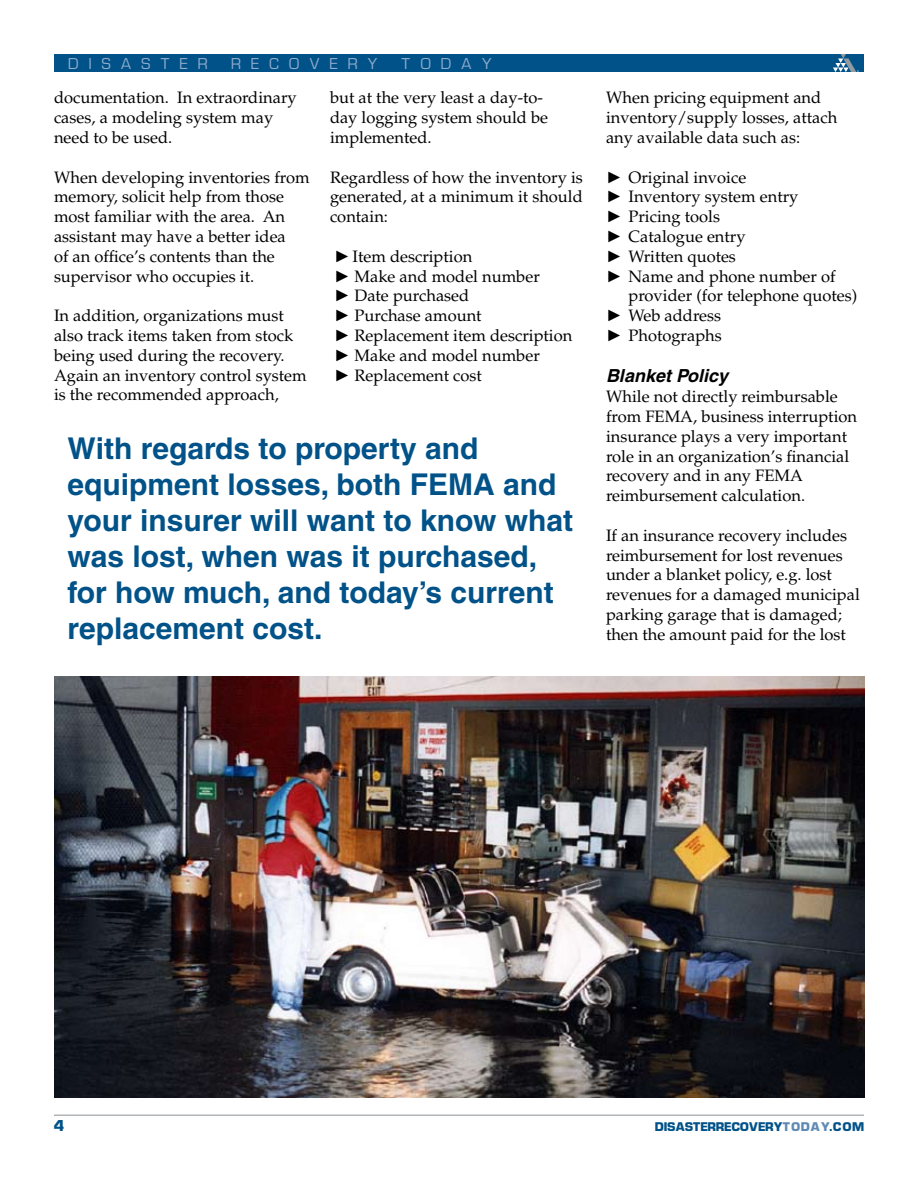
<style>
.page{position:relative;width:918px;height:1188px;background:#fff}
.page>*{position:absolute;margin:0;border:0;box-sizing:border-box;transform-origin:0 0}
.t1{font:700 30px/36px "Helvetica";color:#005288}
.t2{font:italic 700 18px "Helvetica";color:#000}
.t3{font:16.5px/19.8px "Palatino LT Std";color:#000}
.t4{font:15px "Eurostile SHOP";letter-spacing:.7em;color:#90abcc}
.t5{font:700 12px "Eurostile SHOP";letter-spacing:.03em;color:#005288}
.s1{font-family:"Times New Roman"}
.s2{color:#5e8ab5}
</style>
<div class="page">
<hr style="left:54px;top:1114px;width:810px;height:2px;background:#b1b4b6">
<div style="left:54px;top:54px;width:810px;height:18px;background:#005288"></div>
<svg style="left:833px;top:54px;width:26px;height:18px"></svg>
<img style="left:54px;top:676px;width:811px;height:421px">
<p class="t4" style="left:69px;top:55px;width:140px">DISASTER</p>
<p class="t4" style="left:232px;top:55px;width:147px">RECOVERY</p>
<p class="t4" style="left:402px;top:55px;width:91px">TODAY</p>
<p class="t3" style="left:54px;top:88px;width:244px">documentation. In extraordinary cases, a modeling system may need to be used.</p>
<p class="t3" style="left:54px;top:167px;width:257px">When developing inventories from memory, solicit help from those most familiar with the area. An assistant may have a better idea<br>of an office’s contents than the supervisor who occupies it.</p>
<p class="t3" style="left:54px;top:306px;width:254px">In addition, organizations must also track items taken from stock being used during the recovery.<br>Again an inventory control system is the recommended approach,</p>
<p class="t3" style="left:330px;top:88px;width:220px">but at the very least a day-to&shy;day logging system should be implemented.</p>
<p class="t3" style="left:330px;top:167px;width:254px;text-align:justify">Regardless of how the inventory is generated, at a minimum it should contain:</p>
<p class="t3" style="left:334px;top:247px;width:240px"><span class="s1">►</span> Item description<br><span class="s1">►</span> Make and model number<br><span class="s1">►</span> Date purchased<br><span class="s1">►</span> Purchase amount<br><span class="s1">►</span> Replacement item description <span class="s1">►</span> Make and model number<br><span class="s1">►</span> Replacement cost</p>
<h1 class="t1" style="left:68px;top:430px;width:507px">With regards to property and equipment losses, both FEMA and your insurer will want to know what was lost, when was it purchased, for how much, and today’s current replacement cost.</h1>
<p class="t3" style="left:606px;top:88px;width:233px">When pricing equipment and inventory/supply losses, attach any available data such as:</p>
<p class="t3" style="left:606px;top:167px;width:142px"><span class="s1">►</span> Original invoice</p>
<p class="t3" style="left:606px;top:187px;width:194px"><span class="s1">►</span> Inventory system entry</p>
<p class="t3" style="left:606px;top:207px;width:116px"><span class="s1">►</span> Pricing tools</p>
<p class="t3" style="left:606px;top:227px;width:141px"><span class="s1">►</span> Catalogue entry</p>
<p class="t3" style="left:606px;top:247px;width:131px"><span class="s1">►</span> Written quotes</p>
<p class="t3" style="left:606px;top:266px;width:231px"><span class="s1">►</span> Name and phone number of</p>
<p class="t3" style="left:629px;top:286px;width:230px">provider (for telephone quotes)</p>
<p class="t3" style="left:606px;top:306px;width:117px"><span class="s1">►</span> Web address</p>
<p class="t3" style="left:606px;top:326px;width:117px"><span class="s1">►</span> Photographs</p>
<p class="t2" style="left:606px;top:365px;width:124px">Blanket Policy</p>
<p class="t3" style="left:606px;top:387px;width:253px">While not directly reimbursable from FEMA, business interruption insurance plays a very important role in an organization’s financial recovery and in any FEMA reimbursement calculation.</p>
<p class="t3" style="left:606px;top:526px;width:255px">If an insurance recovery includes reimbursement for lost revenues under a blanket policy, e.g. lost revenues for a damaged municipal parking garage that is damaged; then the amount paid for the lost</p>
<p class="t5" style="left:655px;top:1120px;width:210px">DISASTERRECOVERY<span class="s2">TODAY</span>.COM</p>
</div>
